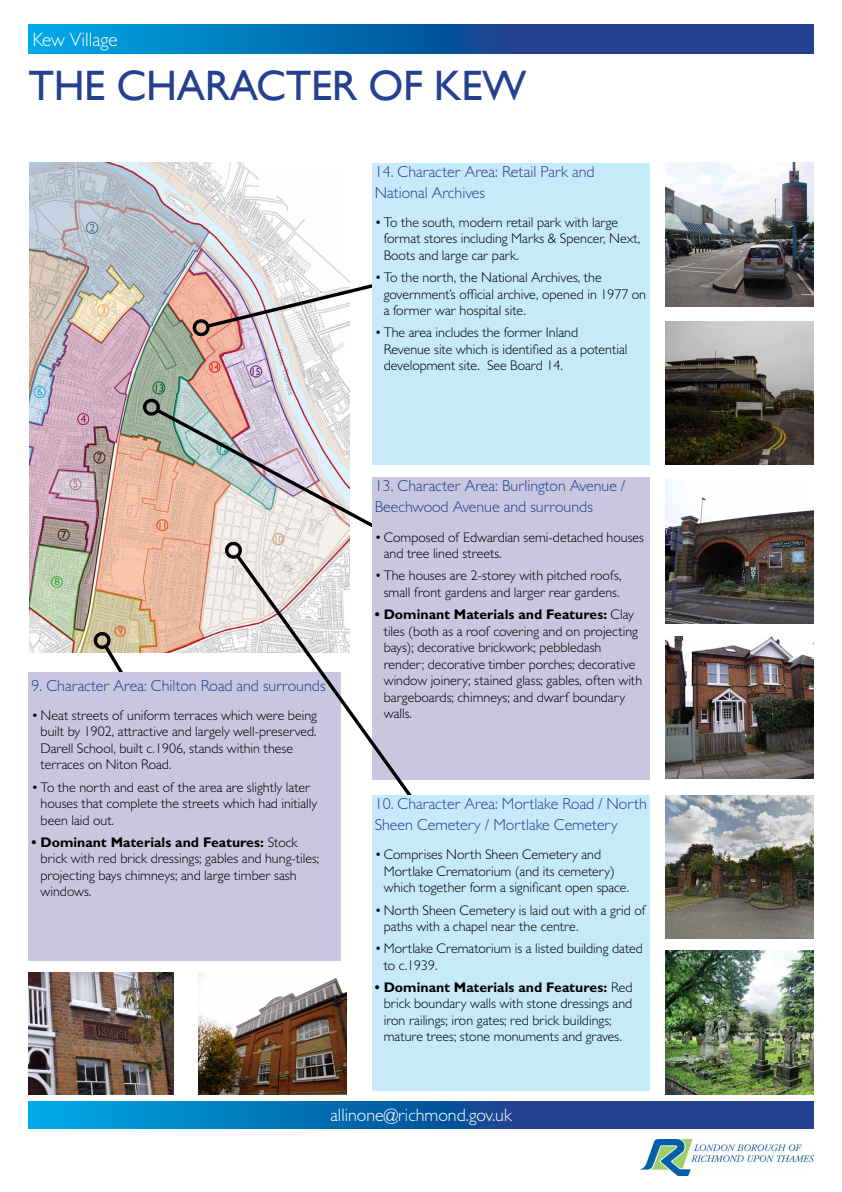
<style>
.page{position:relative;width:842px;height:1192px;background:#fff}
.page>*{position:absolute;margin:0;border:0;box-sizing:border-box;transform-origin:0 0}
.t1{font:42.5px "Gill Sans";letter-spacing:-.01em;color:#25408f}
.t2{font:300 19.5px "Gill Sans MT Std";color:#fff}
.t3{font:300 18px "Gill Sans MT Std";color:#fff}
.t4{font:300 16px/21px "Gill Sans MT Std";color:#25408f}
.t5{font:300 14px/16.5px "Gill Sans MT Std";color:#000}
.s1{font-weight:700}
</style>
<div class="page">
<svg style="left:29px;top:1101px;width:785px;height:27px;background:#0f62a9"></svg>
<svg style="left:28px;top:25px;width:786px;height:28px;background:#0f62a9"></svg>
<img style="left:639px;top:1140px;width:175px;height:36px">
<img style="left:29px;top:163px;width:320px;height:489px">
<svg style="left:90px;top:628px;width:79px;height:45px"></svg>
<img style="left:153px;top:406px;width:351px;height:192px">
<svg style="left:139px;top:397px;width:25px;height:23px"></svg>
<img style="left:189px;top:256px;width:183px;height:84px">
<div style="left:372px;top:163px;width:278px;height:302px;background:#c7eafb"></div>
<div style="left:29px;top:673px;width:312px;height:288px;background:#c8c7df"></div>
<div style="left:372px;top:478px;width:278px;height:302px;background:#c8c7df"></div>
<img style="left:666px;top:163px;width:147px;height:143px">
<img style="left:666px;top:480px;width:148px;height:143px">
<img style="left:198px;top:973px;width:148px;height:122px">
<img style="left:666px;top:795px;width:148px;height:144px">
<img style="left:665px;top:321px;width:148px;height:144px">
<img style="left:666px;top:636px;width:147px;height:143px">
<img style="left:29px;top:973px;width:145px;height:122px">
<img style="left:666px;top:951px;width:148px;height:143px">
<svg style="left:233px;top:551px;width:179px;height:244px"></svg>
<svg style="left:223px;top:543px;width:21px;height:18px"></svg>
<div style="left:372px;top:795px;width:278px;height:296px;background:#c7eafb"></div>
<h2 class="t2" style="left:32px;top:27px;width:87px">Kew Village</h2>
<h1 class="t1" style="left:28px;top:61px;width:500px">THE CHARACTER OF KEW</h1>
<p class="t4" style="left:32px;top:675px;width:295px">9. Character Area: Chilton Road and surrounds</p>
<p class="t5" style="left:41px;top:707px;width:278px;text-indent:-9px">• Neat streets of uniform terraces which were being built by 1902, attractive and largely well-preserved.<br>Darell School, built c.1906, stands within these terraces on Niton Road.</p>
<p class="t5" style="left:41px;top:778px;width:278px;text-indent:-9px">• To the north and east of the area are slightly later houses that complete the streets which had initially been laid out.</p>
<p class="t5" style="left:41px;top:834px;width:280px;text-indent:-9px"><span class="s1">• Dominant Materials and Features:</span> Stock brick with red brick dressings; gables and hung-tiles; projecting bays chimneys; and large timber sash windows.</p>
<p class="t4" style="left:375px;top:161px;width:221px">14. Character Area: Retail Park and<br>National Archives</p>
<p class="t5" style="left:384px;top:214px;width:258px;text-indent:-9px">• To the south, modern retail park with large format stores including Marks &amp; Spencer, Next,<br>Boots and large car park.</p>
<p class="t5" style="left:384px;top:269px;width:264px;text-indent:-9px">• To the north, the National Archives, the government’s official archive, opened in 1977 on a former war hospital site.</p>
<p class="t5" style="left:384px;top:324px;width:245px;text-indent:-9px">• The area includes the former Inland<br>Revenue site which is identified as a potential development site. See Board 14.</p>
<p class="t4" style="left:375px;top:475px;width:252px">13. Character Area: Burlington Avenue /<br>Beechwood Avenue and surrounds</p>
<p class="t5" style="left:384px;top:529px;width:262px;text-indent:-9px">• Composed of Edwardian semi-detached houses and tree lined streets.</p>
<p class="t5" style="left:375px;top:567px;width:248px;text-align:center">• The houses are 2-storey with pitched roofs, small front gardens and larger rear gardens.</p>
<p class="t5" style="left:384px;top:606px;width:260px;text-indent:-9px"><span class="s1">• Dominant Materials and Features:</span> Clay tiles (both as a roof covering and on projecting bays); decorative brickwork; pebbledash render; decorative timber porches; decorative window joinery; stained glass; gables, often with bargeboards; chimneys; and dwarf boundary walls.</p>
<p class="t4" style="left:375px;top:793px;width:274px">10. Character Area: Mortlake Road / North<br>Sheen Cemetery / Mortlake Cemetery</p>
<p class="t5" style="left:384px;top:846px;width:247px;text-indent:-9px">• Comprises North Sheen Cemetery and<br>Mortlake Crematorium (and its cemetery) which together form a significant open space.</p>
<p class="t5" style="left:384px;top:901px;width:264px;text-indent:-9px">• North Sheen Cemetery is laid out with a grid of paths with a chapel near the centre.</p>
<p class="t5" style="left:384px;top:940px;width:261px;text-indent:-9px">• Mortlake Crematorium is a listed building dated to c.1939.</p>
<p class="t5" style="left:384px;top:979px;width:250px;text-indent:-9px"><span class="s1">• Dominant Materials and Features:</span> Red brick boundary walls with stone dressings and iron railings; iron gates; red brick buildings; mature trees; stone monuments and graves.</p>
<p class="t3" style="left:330px;top:1104px;width:183px">allinone@richmond.gov.uk</p>
</div>
